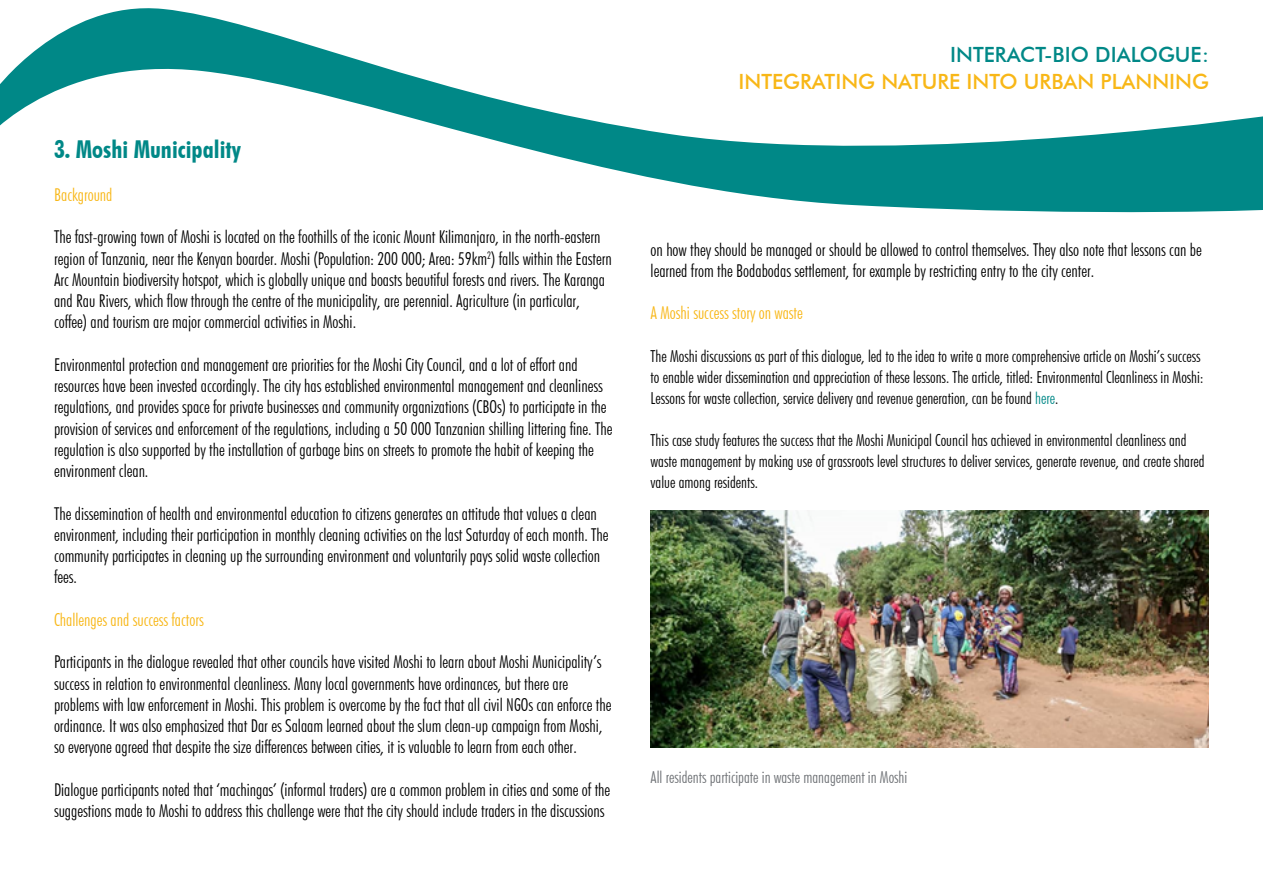
<style>
.page{position:relative;width:1263px;height:893px;background:#fff}
.page>*{position:absolute;margin:0;border:0;box-sizing:border-box;transform-origin:0 0}
.t1{font:700 condensed 24.6px "Futura BT";color:#008887}
.t2{font:500 21px "Futura BT";color:#f8b717}
.t3{font:500 21px "Futura BT";color:#008887}
.t4{font:300 condensed 17.7px/21.3px "Futura BT";color:#000}
.t5{font:300 condensed 17.7px "Futura BT";color:#f8b717}
.t6{font:300 condensed 16.5px/21px "Futura BT";color:#000}
.t7{font:300 condensed 16.5px "Futura BT";color:#6e7175}
.s1{color:#008887}
</style>
<div class="page">
<svg style="left:611px;top:169px;width:652px;height:44px;fill:#008887"></svg>
<svg style="left:0;top:8px;width:1263px;height:161px"></svg>
<img style="left:651px;top:510px;width:558px;height:237px">
<h1 class="t1" style="left:54px;top:135px;width:188px">3. Moshi Municipality</h1>
<p class="t5" style="left:54px;top:184px;width:60px">Background</p>
<p class="t4" style="left:54px;top:226px;width:559px">The fast-growing town of Moshi is located on the foothills of the iconic Mount Kilimanjaro, in the north-eastern region of Tanzania, near the Kenyan boarder. Moshi (Population: 200 000; Area: 59km<sup>2</sup>) falls within the Eastern Arc Mountain biodiversity hotspot, which is globally unique and boasts beautiful forests and rivers. The Karanga and Rau Rivers, which flow through the centre of the municipality, are perennial. Agriculture (in particular, coffee) and tourism are major commercial activities in Moshi.</p>
<p class="t4" style="left:54px;top:354px;width:560px">Environmental protection and management are priorities for the Moshi City Council, and a lot of effort and resources have been invested accordingly. The city has established environmental management and cleanliness regulations, and provides space for private businesses and community organizations (CBOs) to participate in the provision of services and enforcement of the regulations, including a 50 000 Tanzanian shilling littering fine. The regulation is also supported by the installation of garbage bins on streets to promote the habit of keeping the environment clean.</p>
<p class="t4" style="left:54px;top:502px;width:556px">The dissemination of health and environmental education to citizens generates an attitude that values a clean environment, including their participation in monthly cleaning activities on the last Saturday of each month. The community participates in cleaning up the surrounding environment and voluntarily pays solid waste collection fees.</p>
<p class="t5" style="left:54px;top:609px;width:151px">Challenges and success factors</p>
<p class="t4" style="left:54px;top:651px;width:559px">Participants in the dialogue revealed that other councils have visited Moshi to learn about Moshi Municipality’s success in relation to environmental cleanliness. Many local governments have ordinances, but there are problems with law enforcement in Moshi. This problem is overcome by the fact that all civil NGOs can enforce the ordinance. It was also emphasized that Dar es Salaam learned about the slum clean-up campaign from Moshi, so everyone agreed that despite the size differences between cities, it is valuable to learn from each other.</p>
<p class="t4" style="left:54px;top:779px;width:558px">Dialogue participants noted that ‘machingas’ (informal traders) are a common problem in cities and some of the suggestions made to Moshi to address this challenge were that the city should include traders in the discussions</p>
<p class="t3" style="left:950px;top:42px;width:260px">INTERACT-BIO DIALOGUE:</p>
<p class="t2" style="left:738px;top:69px;width:472px">INTEGRATING NATURE INTO URBAN PLANNING</p>
<p class="t4" style="left:651px;top:238px;width:553px">on how they should be managed or should be allowed to control themselves. They also note that lessons can be learned from the Bodabodas settlement, for example by restricting entry to the city center.</p>
<p class="t5" style="left:651px;top:302px;width:154px">A Moshi success story on waste</p>
<p class="t6" style="left:651px;top:345px;width:554px">The Moshi discussions as part of this dialogue, led to the idea to write a more comprehensive article on Moshi’s success to enable wider dissemination and appreciation of these lessons. The article, titled: Environmental Cleanliness in Moshi:<br>Lessons for waste collection, service delivery and revenue generation, can be found <span class="s1">here</span>.</p>
<p class="t6" style="left:651px;top:429px;width:555px">This case study features the success that the Moshi Municipal Council has achieved in environmental cleanliness and waste management by making use of grassroots level structures to deliver services, generate revenue, and create shared value among residents.</p>
<p class="t7" style="left:651px;top:767px;width:258px">All residents participate in waste management in Moshi</p>
</div>
